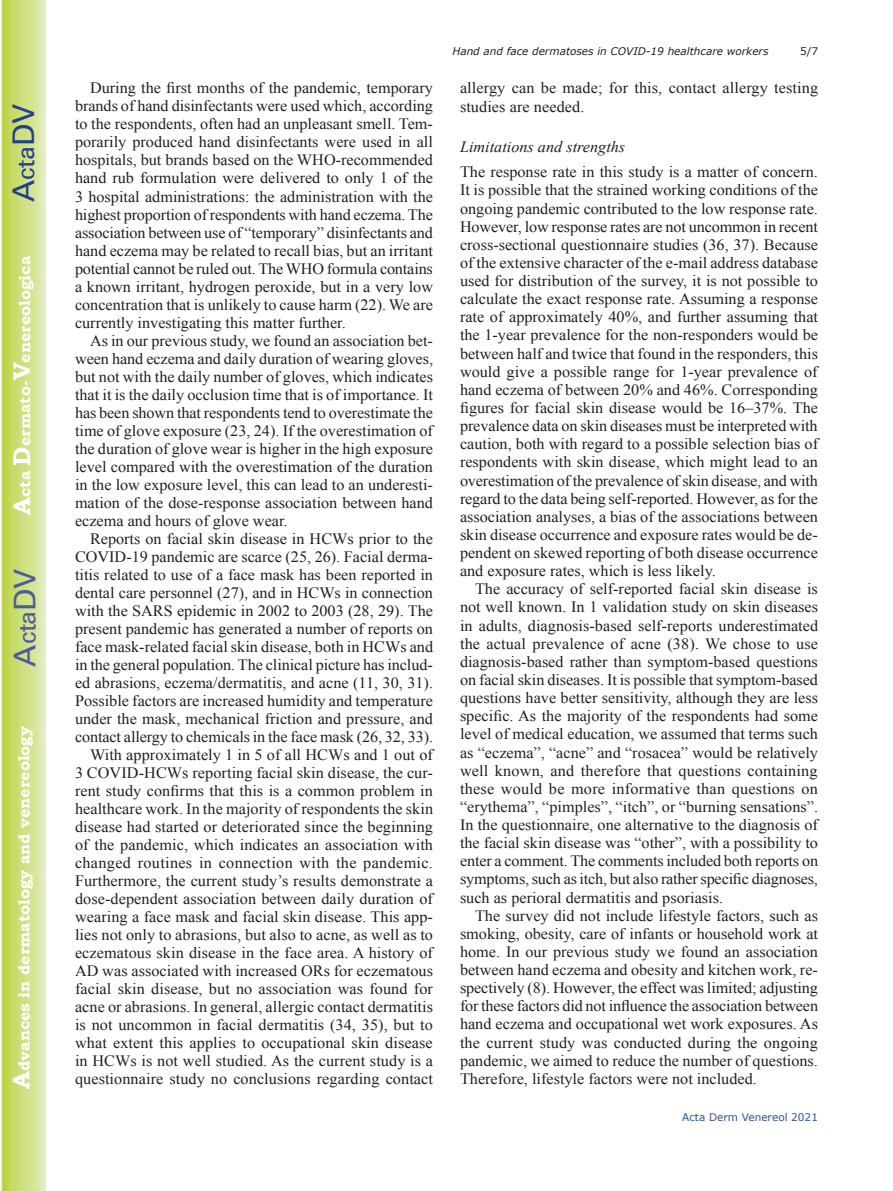
<style>
.page{position:relative;width:893px;height:1191px;background:#fff}
.page>*{position:absolute;margin:0;border:0;box-sizing:border-box;transform-origin:0 0}
.t1{font:30px "Univers";color:#4d5a9e}
.t2{font:30px "Univers";color:#253f8e}
.t3{font:15.75px/18px "Times New Roman";letter-spacing:.005em;color:#231f20;text-align:justify}
.t4{font:700 15.75px "Bookman Old Style";color:#fff}
.t5{font:italic 15.75px "Times New Roman";color:#231f20}
.t6{font:italic 10.5px "Verdana";color:#231f20}
.t7{font:10.5px "Verdana";color:#324f95}
.t8{font:10.5px "Verdana";color:#231f20}
.s1{font-size:24px}
</style>
<div class="page">
<svg style="left:1px;top:0;width:45px;height:1191px;background:#cfe084"></svg>
<h1 class="t2" style="left:6px;top:202px;width:100px;rotate:-90deg">A<span class="s1">cta</span>DV</h1>
<p class="t4" style="left:15px;top:515px;width:260px;rotate:-90deg"><span class="s1">A</span>cta <span class="s1">D</span>ermato-<span class="s1">V</span>enereologica</p>
<h1 class="t1" style="left:7px;top:666px;width:100px;rotate:-90deg">A<span class="s1">cta</span>DV</h1>
<p class="t4" style="left:15px;top:1088px;width:364px;rotate:-90deg"><span class="s1">A</span>dvances in dermatology and venereology</p>
<p class="t3" style="left:75px;top:79px;width:360px;text-indent:15px">During the first months of the pandemic, temporary brands of hand disinfectants were used which, according to the respondents, often had an unpleasant smell. Tem&shy;porarily produced hand disinfectants were used in all hospitals, but brands based on the WHO-recommended hand rub formulation were delivered to only 1 of the 3 hospital administrations: the administration with the highest proportion of respondents with hand eczema. The association between use of “temporary” disinfectants and hand eczema may be related to recall bias, but an irritant potential cannot be ruled out. The WHO formula contains a known irritant, hydrogen peroxide, but in a very low concentration that is unlikely to cause harm (22). We are currently investigating this matter further.</p>
<p class="t3" style="left:75px;top:331px;width:360px;text-indent:15px">As in our previous study, we found an association bet&shy;ween hand eczema and daily duration of wearing gloves, but not with the daily number of gloves, which indicates that it is the daily occlusion time that is of importance. It has been shown that respondents tend to overestimate the time of glove exposure (23, 24). If the overestimation of the duration of glove wear is higher in the high exposure level compared with the overestimation of the duration in the low exposure level, this can lead to an underesti&shy;mation of the dose-response association between hand eczema and hours of glove wear.</p>
<p class="t3" style="left:75px;top:529px;width:360px;text-align:right">Reports on facial skin disease in HCWs prior to the COVID-19 pandemic are scarce (25, 26). Facial derma&shy;titis related to use of a face mask has been reported in dental care personnel (27), and in HCWs in connection with the SARS epidemic in 2002 to 2003 (28, 29). The present pandemic has generated a number of reports on face mask-related facial skin disease, both in HCWs and in the general population. The clinical picture has includ&shy;ed abrasions, eczema/dermatitis, and acne (11, 30, 31).<br>Possible factors are increased humidity and temperature under the mask, mechanical friction and pressure, and contact allergy to chemicals in the face mask (26, 32, 33).<br>With approximately 1 in 5 of all HCWs and 1 out of<br>3 COVID-HCWs reporting facial skin disease, the cur&shy;rent study confirms that this is a common problem in healthcare work. In the majority of respondents the skin disease had started or deteriorated since the beginning of the pandemic, which indicates an association with changed routines in connection with the pandemic.<br>Furthermore, the current study’s results demonstrate a dose-dependent association between daily duration of wearing a face mask and facial skin disease. This app&shy;lies not only to abrasions, but also to acne, as well as to eczematous skin disease in the face area. A history of AD was associated with increased ORs for eczematous facial skin disease, but no association was found for acne or abrasions. In general, allergic contact dermatitis is not uncommon in facial dermatitis (34, 35), but to what extent this applies to occupational skin disease in HCWs is not well studied. As the current study is a questionnaire study no conclusions regarding contact</p>
<p class="t6" style="left:452px;top:44px;width:318px">Hand and face dermatoses in COVID-19 healthcare workers</p>
<p class="t8" style="left:800px;top:44px;width:20px">5/7</p>
<p class="t3" style="left:460px;top:79px;width:360px">allergy can be made; for this, contact allergy testing studies are needed.</p>
<p class="t5" style="left:460px;top:135px;width:167px">Limitations and strengths</p>
<p class="t3" style="left:460px;top:163px;width:360px">The response rate in this study is a matter of concern.<br>It is possible that the strained working conditions of the ongoing pandemic contributed to the low response rate.<br>However, low response rates are not uncommon in recent cross-sectional questionnaire studies (36, 37). Because of the extensive character of the e-mail address database used for distribution of the survey, it is not possible to calculate the exact response rate. Assuming a response rate of approximately 40%, and further assuming that the 1-year prevalence for the non-responders would be between half and twice that found in the responders, this would give a possible range for 1-year prevalence of hand eczema of between 20% and 46%. Corresponding figures for facial skin disease would be 16–37%. The prevalence data on skin diseases must be interpreted with caution, both with regard to a possible selection bias of respondents with skin disease, which might lead to an overestimation of the prevalence of skin disease, and with regard to the data being self-reported. However, as for the association analyses, a bias of the associations between skin disease occurrence and exposure rates would be de&shy;pendent on skewed reporting of both disease occurrence and exposure rates, which is less likely.</p>
<p class="t3" style="left:460px;top:579px;width:360px;text-indent:15px">The accuracy of self-reported facial skin disease is not well known. In 1 validation study on skin diseases in adults, diagnosis-based self-reports underestimated the actual prevalence of acne (38). We chose to use diagnosis-based rather than symptom-based questions on facial skin diseases. It is possible that symptom-based questions have better sensitivity, although they are less specific. As the majority of the respondents had some level of medical education, we assumed that terms such as “eczema”, “acne” and “rosacea” would be relatively well known, and therefore that questions containing these would be more informative than questions on “erythema”, “pimples”, “itch”, or “burning sensations”.<br>In the questionnaire, one alternative to the diagnosis of the facial skin disease was “other”, with a possibility to enter a comment. The comments included both reports on symptoms, such as itch, but also rather specific diagnoses, such as perioral dermatitis and psoriasis.</p>
<p class="t3" style="left:460px;top:906px;width:360px;text-indent:15px">The survey did not include lifestyle factors, such as smoking, obesity, care of infants or household work at home. In our previous study we found an association between hand eczema and obesity and kitchen work, re&shy;spectively (8). However, the effect was limited; adjusting for these factors did not influence the association between hand eczema and occupational wet work exposures. As the current study was conducted during the ongoing pandemic, we aimed to reduce the number of questions.<br>Therefore, lifestyle factors were not included.</p>
<p class="t7" style="left:682px;top:1110px;width:137px">Acta Derm Venereol 2021</p>
</div>
